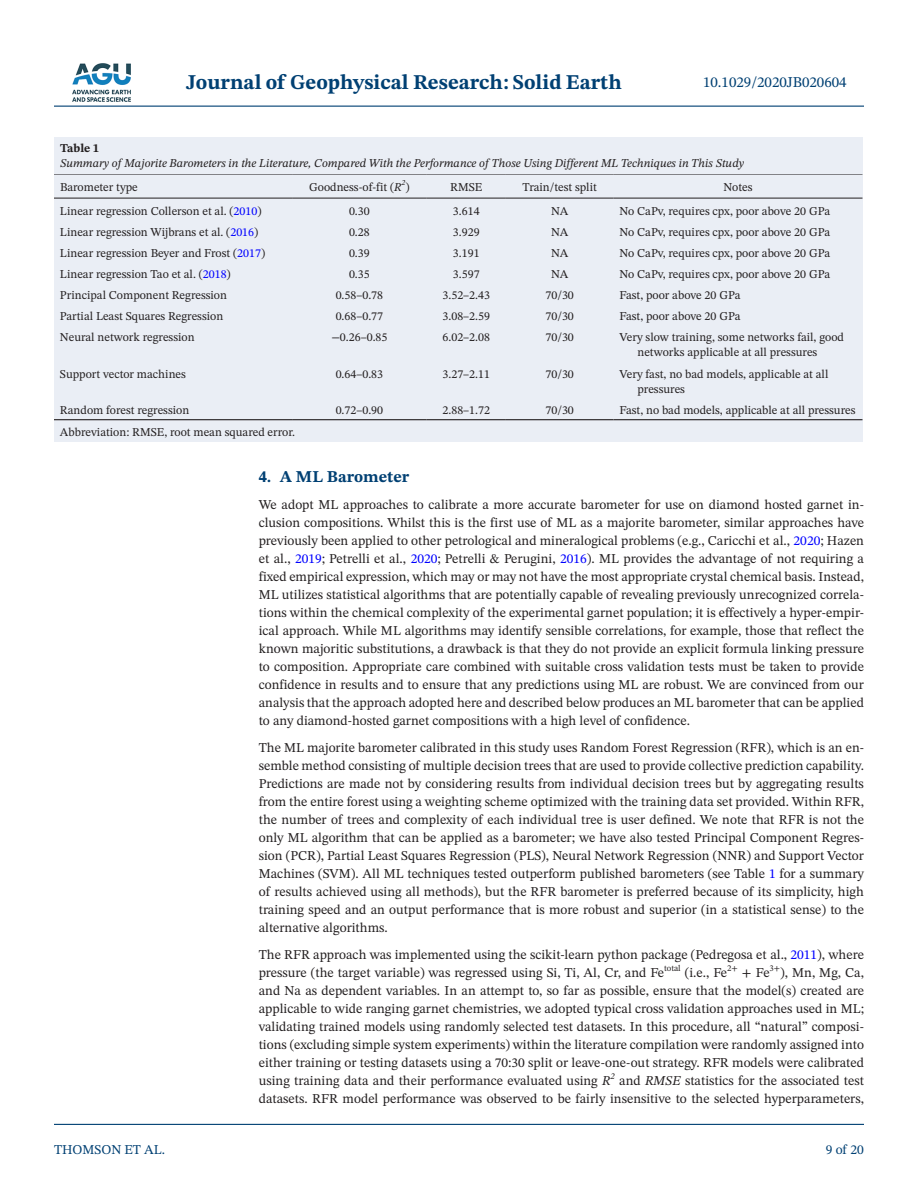
<style>
.page{position:relative;width:918px;height:1188px;background:#fff}
.page>*{position:absolute;margin:0;border:0;box-sizing:border-box;transform-origin:0 0}
.t1{font:700 21px "STIX Two Text";color:#004073}
.t2{font:700 16.5px "STIX Two Text";color:#004073}
.t3{font:15px "STIX Two Text";color:#004073}
.t4{font:13.5px/18px "STIX Two Text";color:#231f20;text-align:justify}
.t5{font:13.5px "STIX Two Text";color:#004073}
.t6{font:12px/15px "STIX Two Text";color:#231f20}
.t7{font:italic 12px "STIX Two Text";color:#231f20}
.t8{font:700 12px "STIX Two Text";color:#231f20}
.s1{font-style:italic}
.s2{color:#00f}
</style>
<div class="page">
<hr style="left:54px;top:106px;width:810px;height:1px;background:#004073">
<hr style="left:54px;top:1124px;width:810px;height:1px;background:#004073">
<img style="left:72px;top:63px;width:59px;height:39px">
<div style="left:54px;top:173px;width:808px;height:269px;background:#eaeef5"></div>
<hr style="left:54px;top:173px;width:238px;height:2px;background:#231f20">
<hr style="left:54px;top:198px;width:238px;height:1px;background:#231f20">
<hr style="left:292px;top:173px;width:135px;height:2px;background:#231f20">
<hr style="left:292px;top:198px;width:135px;height:1px;background:#231f20">
<hr style="left:427px;top:173px;width:79px;height:2px;background:#231f20">
<hr style="left:427px;top:198px;width:79px;height:1px;background:#231f20">
<hr style="left:506px;top:173px;width:108px;height:2px;background:#231f20">
<hr style="left:506px;top:198px;width:108px;height:1px;background:#231f20">
<hr style="left:614px;top:173px;width:248px;height:2px;background:#231f20">
<hr style="left:614px;top:198px;width:248px;height:1px;background:#231f20">
<hr style="left:54px;top:419px;width:238px;height:1px;background:#231f20">
<hr style="left:292px;top:419px;width:135px;height:1px;background:#231f20">
<hr style="left:427px;top:419px;width:79px;height:1px;background:#231f20">
<hr style="left:506px;top:419px;width:108px;height:1px;background:#231f20">
<hr style="left:614px;top:419px;width:248px;height:1px;background:#231f20">
<div style="left:54px;top:137px;width:808px;height:36px;background:#eaeef5"></div>
<h1 class="t1" style="left:186px;top:67px;width:437px">Journal of Geophysical Research: Solid Earth</h1>
<p class="t3" style="left:703px;top:72px;width:145px">10.1029/2020JB020604</p>
<p class="t8" style="left:60px;top:140px;width:41px">Table 1</p>
<p class="t7" style="left:60px;top:155px;width:686px">Summary of Majorite Barometers in the Literature, Compared With the Performance of Those Using Different ML Techniques in This Study</p>
<p class="t6" style="left:60px;top:179px;width:79px">Barometer type</p>
<p class="t6" style="left:309px;top:179px;width:102px">Goodness-of-fit (<span class="s1">R</span><sup>2</sup>)</p>
<p class="t6" style="left:450px;top:179px;width:34px">RMSE</p>
<p class="t6" style="left:522px;top:179px;width:76px">Train/test split</p>
<p class="t6" style="left:724px;top:179px;width:30px">Notes</p>
<p class="t6" style="left:60px;top:203px;width:203px">Linear regression Collerson et al. (<span class="s2">2010</span>)</p>
<p class="t6" style="left:349px;top:203px;width:22px">0.30</p>
<p class="t6" style="left:453px;top:203px;width:28px">3.614</p>
<p class="t6" style="left:551px;top:203px;width:19px">NA</p>
<p class="t6" style="left:619px;top:203px;width:212px">No CaPv, requires cpx, poor above 20 GPa</p>
<p class="t6" style="left:60px;top:224px;width:200px">Linear regression Wijbrans et al. (<span class="s2">2016</span>)</p>
<p class="t6" style="left:349px;top:224px;width:22px">0.28</p>
<p class="t6" style="left:453px;top:224px;width:28px">3.929</p>
<p class="t6" style="left:551px;top:224px;width:19px">NA</p>
<p class="t6" style="left:619px;top:224px;width:212px">No CaPv, requires cpx, poor above 20 GPa</p>
<p class="t6" style="left:60px;top:245px;width:207px">Linear regression Beyer and Frost (<span class="s2">2017</span>)</p>
<p class="t6" style="left:349px;top:245px;width:22px">0.39</p>
<p class="t6" style="left:453px;top:245px;width:28px">3.191</p>
<p class="t6" style="left:551px;top:245px;width:19px">NA</p>
<p class="t6" style="left:619px;top:245px;width:212px">No CaPv, requires cpx, poor above 20 GPa</p>
<p class="t6" style="left:60px;top:266px;width:172px">Linear regression Tao et al. (<span class="s2">2018</span>)</p>
<p class="t6" style="left:349px;top:266px;width:22px">0.35</p>
<p class="t6" style="left:453px;top:266px;width:28px">3.597</p>
<p class="t6" style="left:551px;top:266px;width:19px">NA</p>
<p class="t6" style="left:619px;top:266px;width:212px">No CaPv, requires cpx, poor above 20 GPa</p>
<p class="t6" style="left:60px;top:288px;width:169px">Principal Component Regression</p>
<p class="t6" style="left:336px;top:288px;width:49px">0.58–0.78</p>
<p class="t6" style="left:443px;top:288px;width:49px">3.52–2.43</p>
<p class="t6" style="left:545px;top:288px;width:30px">70/30</p>
<p class="t6" style="left:619px;top:288px;width:123px">Fast, poor above 20 GPa</p>
<p class="t6" style="left:60px;top:309px;width:165px">Partial Least Squares Regression</p>
<p class="t6" style="left:336px;top:309px;width:49px">0.68–0.77</p>
<p class="t6" style="left:443px;top:309px;width:49px">3.08–2.59</p>
<p class="t6" style="left:545px;top:309px;width:30px">70/30</p>
<p class="t6" style="left:619px;top:309px;width:123px">Fast, poor above 20 GPa</p>
<p class="t6" style="left:60px;top:330px;width:136px">Neural network regression</p>
<p class="t6" style="left:331px;top:330px;width:58px">−0.26–0.85</p>
<p class="t6" style="left:443px;top:330px;width:49px">6.02–2.08</p>
<p class="t6" style="left:545px;top:330px;width:30px">70/30</p>
<p class="t6" style="left:637px;top:330px;width:208px;text-indent:-18px">Very slow training, some networks fail, good networks applicable at all pressures</p>
<p class="t6" style="left:60px;top:366px;width:127px">Support vector machines</p>
<p class="t6" style="left:336px;top:366px;width:49px">0.64–0.83</p>
<p class="t6" style="left:443px;top:366px;width:49px">3.27–2.11</p>
<p class="t6" style="left:545px;top:366px;width:30px">70/30</p>
<p class="t6" style="left:637px;top:366px;width:192px;text-indent:-18px">Very fast, no bad models, applicable at all pressures</p>
<p class="t6" style="left:60px;top:402px;width:131px">Random forest regression</p>
<p class="t6" style="left:336px;top:402px;width:49px">0.72–0.90</p>
<p class="t6" style="left:443px;top:402px;width:49px">2.88–1.72</p>
<p class="t6" style="left:545px;top:402px;width:30px">70/30</p>
<p class="t6" style="left:619px;top:402px;width:238px">Fast, no bad models, applicable at all pressures</p>
<p class="t6" style="left:60px;top:425px;width:237px">Abbreviation: RMSE, root mean squared error.</p>
<p class="t5" style="left:54px;top:1140px;width:113px">THOMSON ET AL.</p>
<p class="t2" style="left:259px;top:465px;width:152px">4. A ML Barometer</p>
<p class="t4" style="left:259px;top:495px;width:607px">We adopt ML approaches to calibrate a more accurate barometer for use on diamond hosted garnet in&shy;clusion compositions. Whilst this is the first use of ML as a majorite barometer, similar approaches have previously been applied to other petrological and mineralogical problems (e.g., Caricchi et al., <span class="s2">2020</span>; Hazen et al., <span class="s2">2019</span>; Petrelli et al., <span class="s2">2020</span>; Petrelli &amp; Perugini, <span class="s2">2016</span>). ML provides the advantage of not requiring a fixed empirical expression, which may or may not have the most appropriate crystal chemical basis. Instead, ML utilizes statistical algorithms that are potentially capable of revealing previously unrecognized correla&shy;tions within the chemical complexity of the experimental garnet population; it is effectively a hyper-empir&shy;ical approach. While ML algorithms may identify sensible correlations, for example, those that reflect the known majoritic substitutions, a drawback is that they do not provide an explicit formula linking pressure to composition. Appropriate care combined with suitable cross validation tests must be taken to provide confidence in results and to ensure that any predictions using ML are robust. We are convinced from our analysis that the approach adopted here and described below produces an ML barometer that can be applied to any diamond-hosted garnet compositions with a high level of confidence.</p>
<p class="t4" style="left:259px;top:738px;width:607px">The ML majorite barometer calibrated in this study uses Random Forest Regression (RFR), which is an en&shy;semble method consisting of multiple decision trees that are used to provide collective prediction capability.<br>Predictions are made not by considering results from individual decision trees but by aggregating results from the entire forest using a weighting scheme optimized with the training data set provided. Within RFR, the number of trees and complexity of each individual tree is user defined. We note that RFR is not the only ML algorithm that can be applied as a barometer; we have also tested Principal Component Regres&shy;sion (PCR), Partial Least Squares Regression (PLS), Neural Network Regression (NNR) and Support Vector Machines (SVM). All ML techniques tested outperform published barometers (see Table <span class="s2">1</span> for a summary of results achieved using all methods), but the RFR barometer is preferred because of its simplicity, high training speed and an output performance that is more robust and superior (in a statistical sense) to the alternative algorithms.</p>
<p class="t4" style="left:259px;top:945px;width:607px">The RFR approach was implemented using the scikit-learn python package (Pedregosa et al., <span class="s2">2011</span>), where pressure (the target variable) was regressed using Si, Ti, Al, Cr, and Fe<sup>total</sup> (i.e., Fe<sup>2+</sup> + Fe<sup>3+</sup>), Mn, Mg, Ca, and Na as dependent variables. In an attempt to, so far as possible, ensure that the model(s) created are applicable to wide ranging garnet chemistries, we adopted typical cross validation approaches used in ML; validating trained models using randomly selected test datasets. In this procedure, all “natural” composi&shy;tions (excluding simple system experiments) within the literature compilation were randomly assigned into either training or testing datasets using a 70:30 split or leave-one-out strategy. RFR models were calibrated using training data and their performance evaluated using <span class="s1">R</span><sup>2</sup> and <span class="s1">RMSE</span> statistics for the associated test datasets. RFR model performance was observed to be fairly insensitive to the selected hyperparameters,</p>
<p class="t5" style="left:826px;top:1140px;width:40px">9 of 20</p>
</div>
